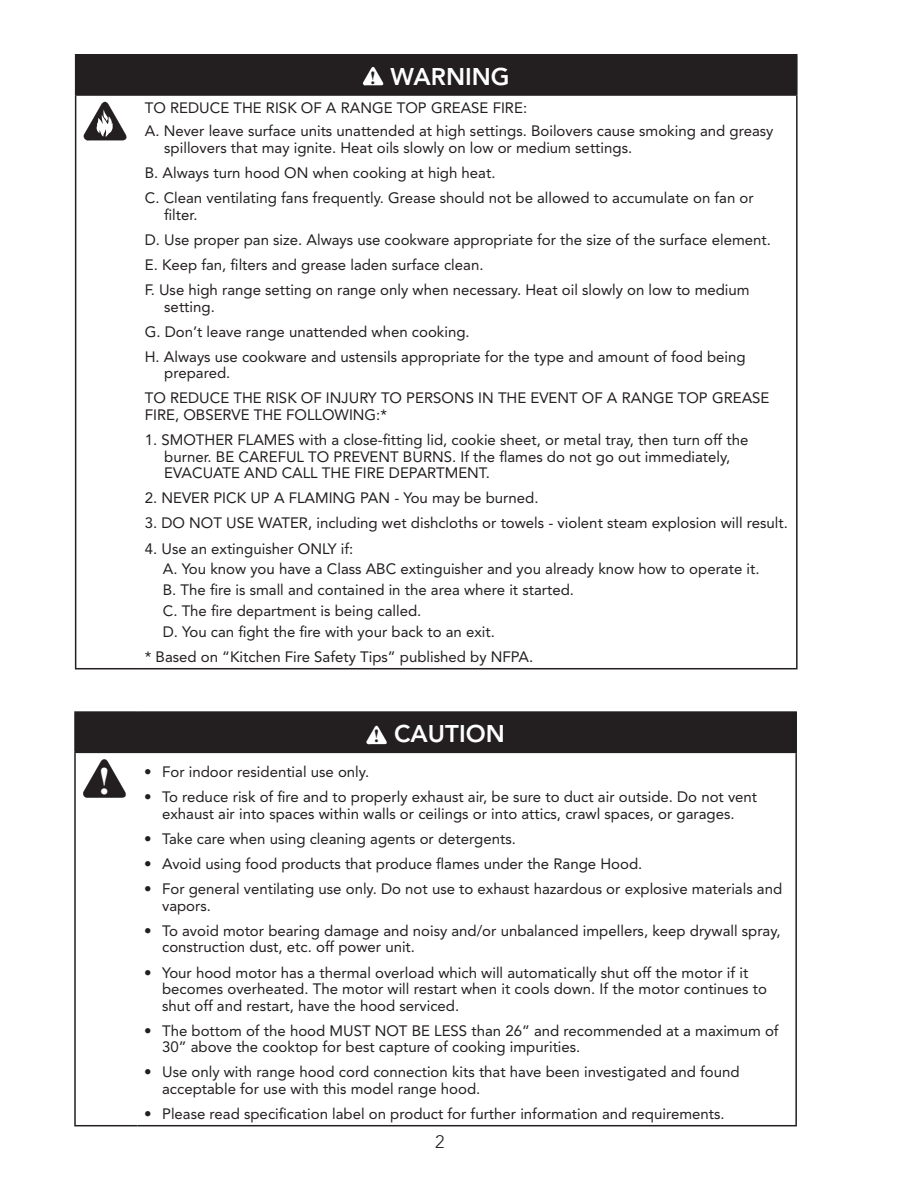
<style>
.page{position:relative;width:918px;height:1188px;background:#fff}
.page>*{position:absolute;margin:0;border:0;box-sizing:border-box;transform-origin:0 0}
.t1{font:700 39px "Times New Roman";color:#fff}
.Warning_Heading{font:800 24px "Avenir LT Std";color:#fff}
.t2{font:700 18.6px "Times New Roman";color:#231f20}
.t3{font:300 18px "Avenir LT Std";color:#231f20}
.Bullets_Body{font:15px/16.5px "Avenir LT Std";color:#231f20}
</style>
<div class="page">
<div style="left:75px;top:712px;width:721px;height:40px;background:#231f20"></div>
<hr style="left:74px;top:711px;width:63px;height:2px;background:#231f20">
<hr style="left:74px;top:713px;width:2px;height:39px;background:#231f20">
<hr style="left:137px;top:711px;width:660px;height:2px;background:#231f20">
<hr style="left:795px;top:713px;width:2px;height:39px;background:#231f20">
<hr style="left:74px;top:752px;width:63px;height:1px;background:#231f20">
<hr style="left:74px;top:753px;width:2px;height:372px;background:#231f20">
<hr style="left:137px;top:752px;width:660px;height:1px;background:#231f20">
<hr style="left:795px;top:753px;width:2px;height:372px;background:#231f20">
<hr style="left:74px;top:1125px;width:63px;height:1px;background:#231f20">
<hr style="left:137px;top:1125px;width:660px;height:1px;background:#231f20">
<svg style="left:366px;top:726px;width:21px;height:18px"></svg>
<svg style="left:83px;top:759px;width:43px;height:39px"></svg>
<div style="left:76px;top:55px;width:721px;height:40px;background:#231f20"></div>
<hr style="left:75px;top:54px;width:63px;height:2px;background:#231f20">
<hr style="left:75px;top:55px;width:1px;height:39px;background:#231f20">
<hr style="left:138px;top:54px;width:660px;height:2px;background:#231f20">
<hr style="left:796px;top:55px;width:2px;height:39px;background:#231f20">
<hr style="left:75px;top:94px;width:63px;height:2px;background:#231f20">
<hr style="left:75px;top:96px;width:1px;height:572px;background:#231f20">
<hr style="left:138px;top:94px;width:660px;height:2px;background:#231f20">
<hr style="left:796px;top:96px;width:2px;height:572px;background:#231f20">
<hr style="left:75px;top:668px;width:63px;height:1px;background:#231f20">
<hr style="left:138px;top:668px;width:660px;height:1px;background:#231f20">
<svg style="left:363px;top:67px;width:20px;height:18px"></svg>
<svg style="left:84px;top:102px;width:42px;height:39px"></svg>
<p class="t2" style="left:370px;top:64px;width:8px">!</p>
<p class="Warning_Heading" style="left:391px;top:62px;width:120px">WARNING</p>
<p class="Bullets_Body" style="left:145px;top:100px;width:384px">TO REDUCE THE RISK OF A RANGE TOP GREASE FIRE:</p>
<p class="Bullets_Body" style="left:164px;top:123px;width:611px;text-indent:-20px">A. Never leave surface units unattended at high settings. Boilovers cause smoking and greasy spillovers that may ignite. Heat oils slowly on low or medium settings.</p>
<p class="Bullets_Body" style="left:145px;top:165px;width:352px">B. Always turn hood ON when cooking at high heat.</p>
<p class="Bullets_Body" style="left:164px;top:190px;width:591px;text-indent:-20px">C. Clean ventilating fans frequently. Grease should not be allowed to accumulate on fan or filter.</p>
<p class="Bullets_Body" style="left:145px;top:231px;width:628px">D. Use proper pan size. Always use cookware appropriate for the size of the surface element.</p>
<p class="Bullets_Body" style="left:145px;top:257px;width:340px">E. Keep fan, filters and grease laden surface clean.</p>
<p class="Bullets_Body" style="left:164px;top:282px;width:587px;text-indent:-20px">F. Use high range setting on range only when necessary. Heat oil slowly on low to medium setting.</p>
<p class="Bullets_Body" style="left:145px;top:323px;width:326px">G. Don’t leave range unattended when cooking.</p>
<p class="Bullets_Body" style="left:164px;top:349px;width:583px;text-indent:-20px">H. Always use cookware and ustensils appropriate for the type and amount of food being prepared.</p>
<p class="Bullets_Body" style="left:145px;top:390px;width:626px">TO REDUCE THE RISK OF INJURY TO PERSONS IN THE EVENT OF A RANGE TOP GREASE<br>FIRE, OBSERVE THE FOLLOWING:*</p>
<p class="Bullets_Body" style="left:164px;top:432px;width:586px;text-indent:-20px">1. SMOTHER FLAMES with a close-fitting lid, cookie sheet, or metal tray, then turn off the burner. BE CAREFUL TO PREVENT BURNS. If the flames do not go out immediately,<br>EVACUATE AND CALL THE FIRE DEPARTMENT.</p>
<p class="Bullets_Body" style="left:145px;top:490px;width:395px">2. NEVER PICK UP A FLAMING PAN - You may be burned.</p>
<p class="Bullets_Body" style="left:145px;top:515px;width:645px">3. DO NOT USE WATER, including wet dishcloths or towels - violent steam explosion will result.</p>
<p class="Bullets_Body" style="left:145px;top:540px;width:210px">4. Use an extinguisher ONLY if:</p>
<p class="Bullets_Body" style="left:163px;top:561px;width:598px">A. You know you have a Class ABC extinguisher and you already know how to operate it.</p>
<p class="Bullets_Body" style="left:163px;top:582px;width:413px">B. The fire is small and contained in the area where it started.</p>
<p class="Bullets_Body" style="left:163px;top:603px;width:260px">C. The fire department is being called.</p>
<p class="Bullets_Body" style="left:163px;top:624px;width:334px">D. You can fight the fire with your back to an exit.</p>
<p class="Bullets_Body" style="left:145px;top:649px;width:390px">* Based on “Kitchen Fire Safety Tips” published by NFPA.</p>
<p class="t2" style="left:373px;top:723px;width:8px">!</p>
<p class="Warning_Heading" style="left:394px;top:720px;width:112px">CAUTION</p>
<p class="t1" style="left:98px;top:754px;width:15px">!</p>
<p class="Bullets_Body" style="left:144px;top:764px;width:227px">• For indoor residential use only.</p>
<p class="Bullets_Body" style="left:144px;top:789px;width:615px;text-align:center">• To reduce risk of fire and to properly exhaust air, be sure to duct air outside. Do not vent exhaust air into spaces within walls or ceilings or into attics, crawl spaces, or garages.</p>
<p class="Bullets_Body" style="left:144px;top:831px;width:373px">• Take care when using cleaning agents or detergents.</p>
<p class="Bullets_Body" style="left:144px;top:856px;width:500px">• Avoid using food products that produce flames under the Range Hood.</p>
<p class="Bullets_Body" style="left:162px;top:881px;width:622px;text-indent:-18px">• For general ventilating use only. Do not use to exhaust hazardous or explosive materials and vapors.</p>
<p class="Bullets_Body" style="left:162px;top:923px;width:620px;text-indent:-18px">• To avoid motor bearing damage and noisy and/or unbalanced impellers, keep drywall spray, construction dust, etc. off power unit.</p>
<p class="Bullets_Body" style="left:162px;top:964px;width:606px;text-indent:-18px">• Your hood motor has a thermal overload which will automatically shut off the motor if it becomes overheated. The motor will restart when it cools down. If the motor continues to shut off and restart, have the hood serviced.</p>
<p class="Bullets_Body" style="left:162px;top:1022px;width:618px;text-indent:-18px">• The bottom of the hood MUST NOT BE LESS than 26” and recommended at a maximum of<br>30” above the cooktop for best capture of cooking impurities.</p>
<p class="Bullets_Body" style="left:162px;top:1064px;width:579px;text-indent:-18px">• Use only with range hood cord connection kits that have been investigated and found acceptable for use with this model range hood.</p>
<p class="Bullets_Body" style="left:144px;top:1106px;width:582px">• Please read specification label on product for further information and requirements.</p>
<p class="t3" style="left:435px;top:1131px;width:11px">2</p>
</div>
